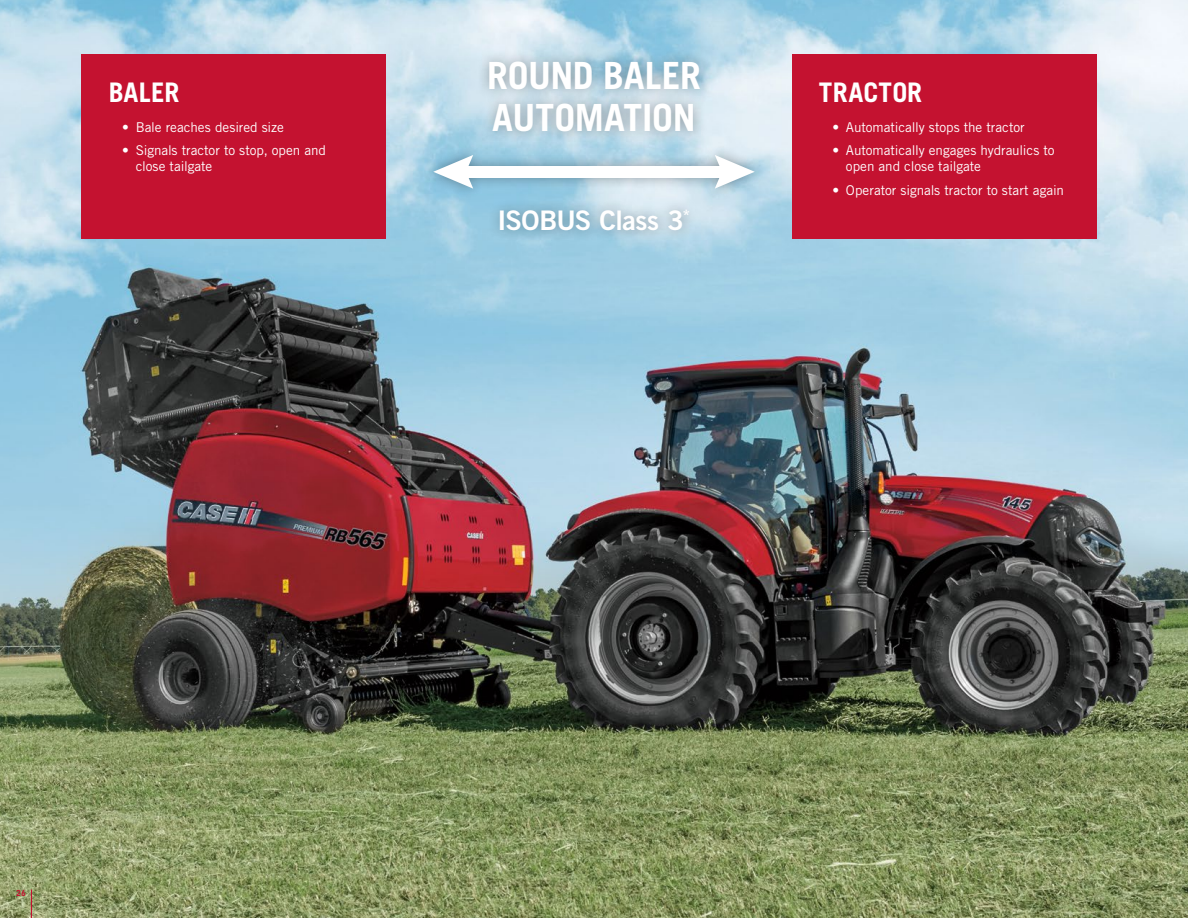
<style>
.page{position:relative;width:1188px;height:918px;background:#fff}
.page>*{position:absolute;margin:0;border:0;box-sizing:border-box;transform-origin:0 0}
.t1{font:700 37.5px/42px "Trade Gothic LT Std";letter-spacing:-.01em;color:#fff}
.t2{font:27px "Trade Gothic LT Std Bd 2";letter-spacing:-.02em;color:#fff}
.t3{font:700 27px "Trade Gothic LT Std";letter-spacing:.005em;color:#fff}
.t4{font:13.5px/16.5px "Trade Gothic LT Std";letter-spacing:-.005em;color:#fff}
.t5{font:700 8.7px "DINOT";color:#c41230}
</style>
<div class="page">
<img style="left:0;top:0;width:1188px;height:918px">
<div style="left:82px;top:54px;width:304px;height:184px;background:#c41230"></div>
<div style="left:792px;top:54px;width:304px;height:184px;background:#c41230"></div>
<svg style="left:397px;top:628px;width:4px;height:4px"></svg>
<div style="left:423px;top:49px;width:342px;height:194px;background:#000;opacity:.35"></div>
<div style="left:460px;top:166px;width:268px;height:11px;background:#fff"></div>
<svg style="left:433px;top:155px;width:40px;height:34px"></svg>
<svg style="left:715px;top:155px;width:40px;height:34px"></svg>
<svg style="left:31px;top:890px;width:1px;height:28px"></svg>
<h2 class="t3" style="left:109px;top:75px;width:72px">BALER</h2>
<p class="t4" style="left:122px;top:118px;width:163px">• Bale reaches desired size</p>
<p class="t4" style="left:136px;top:142px;width:192px;text-indent:-14px">• Signals tractor to stop, open and close tailgate</p>
<h1 class="t1" style="left:487px;top:54px;width:215px">ROUND BALER<br>AUTOMATION</h1>
<h2 class="t2" style="left:498px;top:204px;width:194px">ISOBUS Class 3<sup>*</sup></h2>
<h2 class="t3" style="left:819px;top:75px;width:105px">TRACTOR</h2>
<p class="t4" style="left:832px;top:118px;width:194px">• Automatically stops the tractor</p>
<p class="t4" style="left:846px;top:142px;width:210px;text-indent:-14px">• Automatically engages hydraulics to open and close tailgate</p>
<p class="t4" style="left:832px;top:181px;width:233px">• Operator signals tractor to start again</p>
<p class="t5" style="left:16px;top:887px;width:11px">26</p>
</div>
